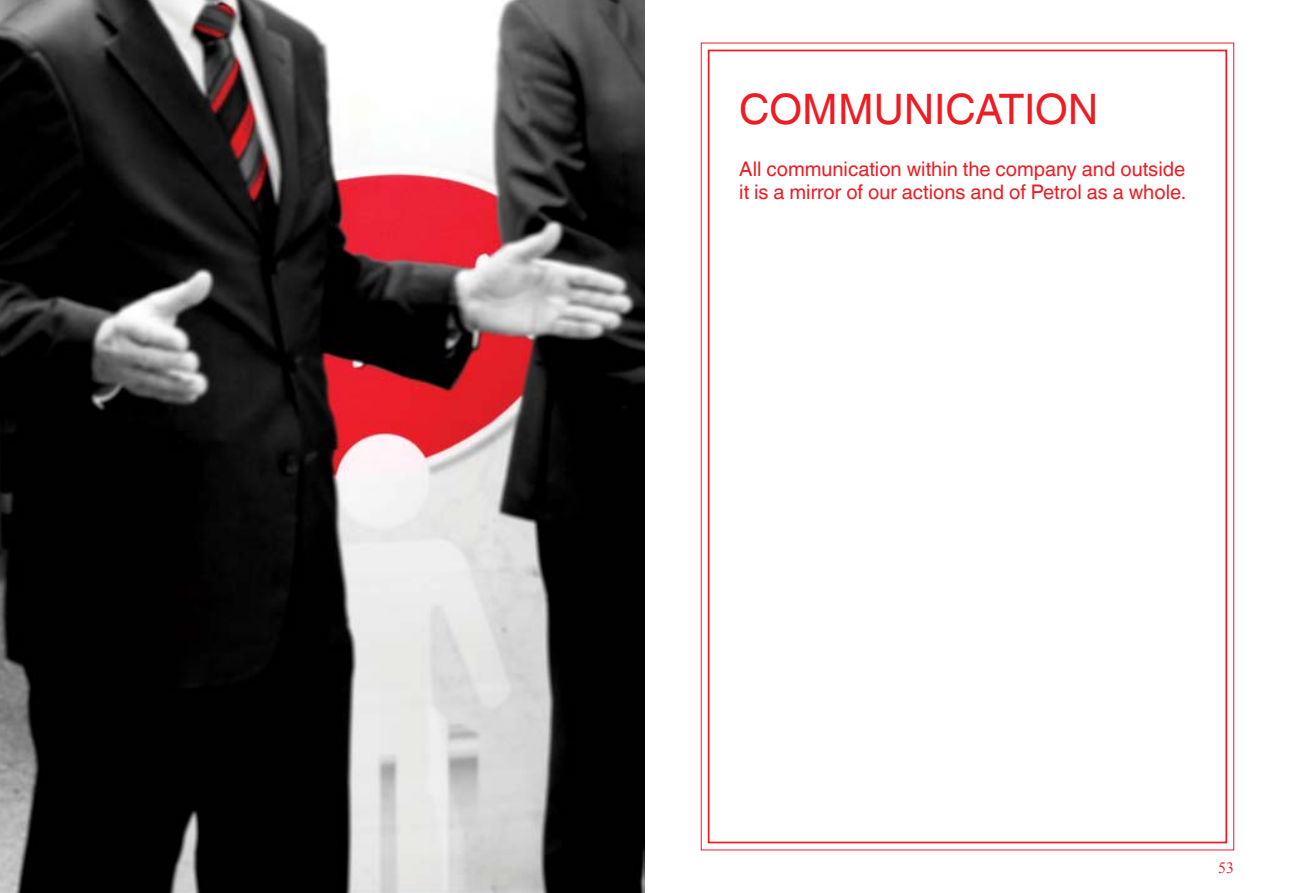
<style>
.page{position:relative;width:1290px;height:893px;background:#fff}
.page>*{position:absolute;margin:0;border:0;box-sizing:border-box;transform-origin:0 0}
.t1{font:42px "Helvetica World";color:#ed1d24}
.t2{font:20.12px/22.2px "Helvetica World";color:#ed1d24}
.t3{font:15.75px "Times New Roman";color:#ed1d24}
</style>
<div class="page">
<img style="left:0;top:0;width:645px;height:893px">
<h1 class="t1" style="left:739px;top:85px;width:361px">COMMUNICATION</h1>
<p class="t2" style="left:739px;top:158px;width:449px">All communication within the company and outside it is a mirror of our actions and of Petrol as a whole.</p>
<p class="t3" style="left:1218px;top:857px;width:17px">53</p>
</div>
